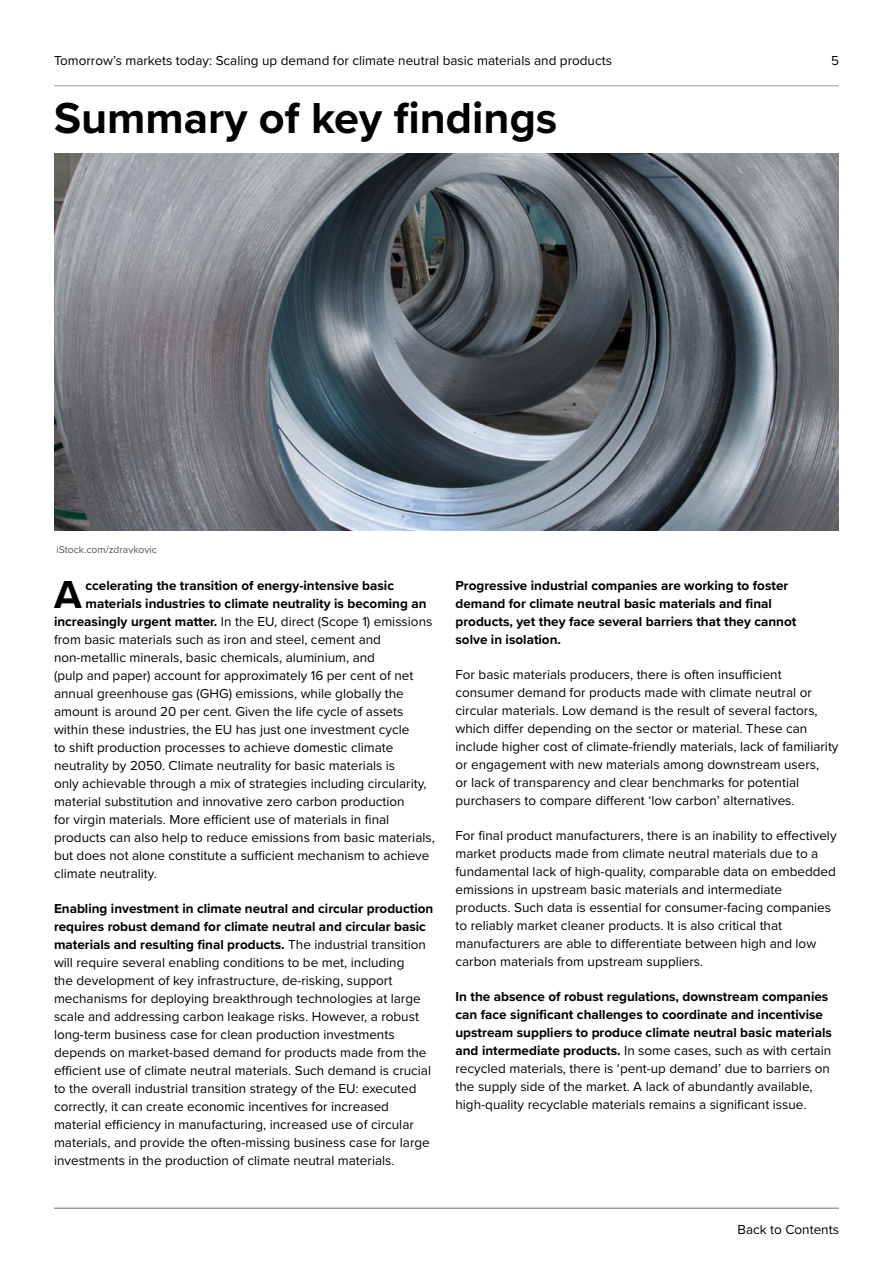
<style>
.page{position:relative;width:893px;height:1263px;background:#fff}
.page>*{position:absolute;margin:0;border:0;box-sizing:border-box;transform-origin:0 0}
.t1{font:700 45px "Proxima Nova";color:#000}
.t2{font:700 40.5px "Proxima Nova";color:#000}
.t3{font:13.5px/18px "Proxima Nova";color:#000}
.t4{font:700 13.5px/18px "Proxima Nova";color:#000}
.t5{font:10.35px "Proxima Nova";color:#575756}
.s1{font-weight:700}
</style>
<div class="page">
<hr style="left:54px;top:85px;width:785px;height:1px;background:#9d9d9c">
<hr style="left:54px;top:1207px;width:785px;height:2px;background:#9d9d9c">
<img style="left:54px;top:153px;width:785px;height:378px">
<p class="t3" style="left:54px;top:51px;width:559px">Tomorrow’s markets today: Scaling up demand for climate neutral basic materials and products</p>
<h1 class="t1" style="left:54px;top:85px;width:505px">Summary of key findings</h1>
<p class="t5" style="left:57px;top:542px;width:102px">iStock.com/zdravkovic</p>
<p class="t3" style="left:831px;top:51px;width:9px">5</p>
<h2 class="t2" style="left:54px;top:564px;width:29px">A</h2>
<p class="t4" style="left:85px;top:576px;width:310px">ccelerating the transition of energy-intensive basic</p>
<p class="t4" style="left:85px;top:594px;width:343px">materials industries to climate neutrality is becoming an</p>
<p class="t3" style="left:54px;top:612px;width:380px"><span class="s1">increasingly urgent matter.</span> In the EU, direct (Scope 1) emissions</p>
<p class="t3" style="left:54px;top:630px;width:328px">from basic materials such as iron and steel, cement and</p>
<p class="t3" style="left:54px;top:648px;width:322px">non-metallic minerals, basic chemicals, aluminium, and</p>
<p class="t3" style="left:54px;top:666px;width:361px">(pulp and paper) account for approximately 16 per cent of net</p>
<p class="t3" style="left:54px;top:684px;width:351px">annual greenhouse gas (GHG) emissions, while globally the</p>
<p class="t3" style="left:54px;top:702px;width:351px">amount is around 20 per cent. Given the life cycle of assets</p>
<p class="t3" style="left:54px;top:720px;width:357px">within these industries, the EU has just one investment cycle</p>
<p class="t3" style="left:54px;top:738px;width:341px">to shift production processes to achieve domestic climate</p>
<p class="t3" style="left:54px;top:756px;width:343px">neutrality by 2050. Climate neutrality for basic materials is</p>
<p class="t3" style="left:54px;top:774px;width:374px">only achievable through a mix of strategies including circularity,</p>
<p class="t3" style="left:54px;top:791px;width:352px">material substitution and innovative zero carbon production</p>
<p class="t3" style="left:54px;top:809px;width:337px">for virgin materials. More efficient use of materials in final</p>
<p class="t3" style="left:54px;top:827px;width:382px">products can also help to reduce emissions from basic materials,</p>
<p class="t3" style="left:54px;top:845px;width:377px">but does not alone constitute a sufficient mechanism to achieve</p>
<p class="t3" style="left:54px;top:863px;width:104px">climate neutrality.</p>
<p class="t3" style="left:54px;top:898px;width:381px"><span class="s1">Enabling investment in climate neutral and circular production requires robust demand for climate neutral and circular basic materials and resulting final products.</span> The industrial transition will require several enabling conditions to be met, including<br>the development of key infrastructure, de-risking, support mechanisms for deploying breakthrough technologies at large scale and addressing carbon leakage risks. However, a robust long-term business case for clean production investments depends on market-based demand for products made from the efficient use of climate neutral materials. Such demand is crucial to the overall industrial transition strategy of the EU: executed correctly, it can create economic incentives for increased material efficiency in manufacturing, increased use of circular materials, and provide the often-missing business case for large investments in the production of climate neutral materials.</p>
<p class="t4" style="left:455px;top:576px;width:342px">Progressive industrial companies are working to foster demand for climate neutral basic materials and final products, yet they face several barriers that they cannot solve in isolation.</p>
<p class="t3" style="left:455px;top:664px;width:385px">For basic materials producers, there is often insufficient consumer demand for products made with climate neutral or circular materials. Low demand is the result of several factors, which differ depending on the sector or material. These can include higher cost of climate-friendly materials, lack of familiarity or engagement with new materials among downstream users,<br>or lack of transparency and clear benchmarks for potential purchasers to compare different ‘low carbon’ alternatives.</p>
<p class="t3" style="left:455px;top:825px;width:383px">For final product manufacturers, there is an inability to effectively market products made from climate neutral materials due to a fundamental lack of high-quality, comparable data on embedded emissions in upstream basic materials and intermediate products. Such data is essential for consumer-facing companies to reliably market cleaner products. It is also critical that manufacturers are able to differentiate between high and low carbon materials from upstream suppliers.</p>
<p class="t3" style="left:455px;top:986px;width:378px"><span class="s1">In the absence of robust regulations, downstream companies can face significant challenges to coordinate and incentivise upstream suppliers to produce climate neutral basic materials and intermediate products.</span> In some cases, such as with certain recycled materials, there is ‘pent-up demand’ due to barriers on the supply side of the market. A lack of abundantly available, high-quality recyclable materials remains a significant issue.</p>
<p class="t3" style="left:737px;top:1220px;width:103px">Back to Contents</p>
</div>
